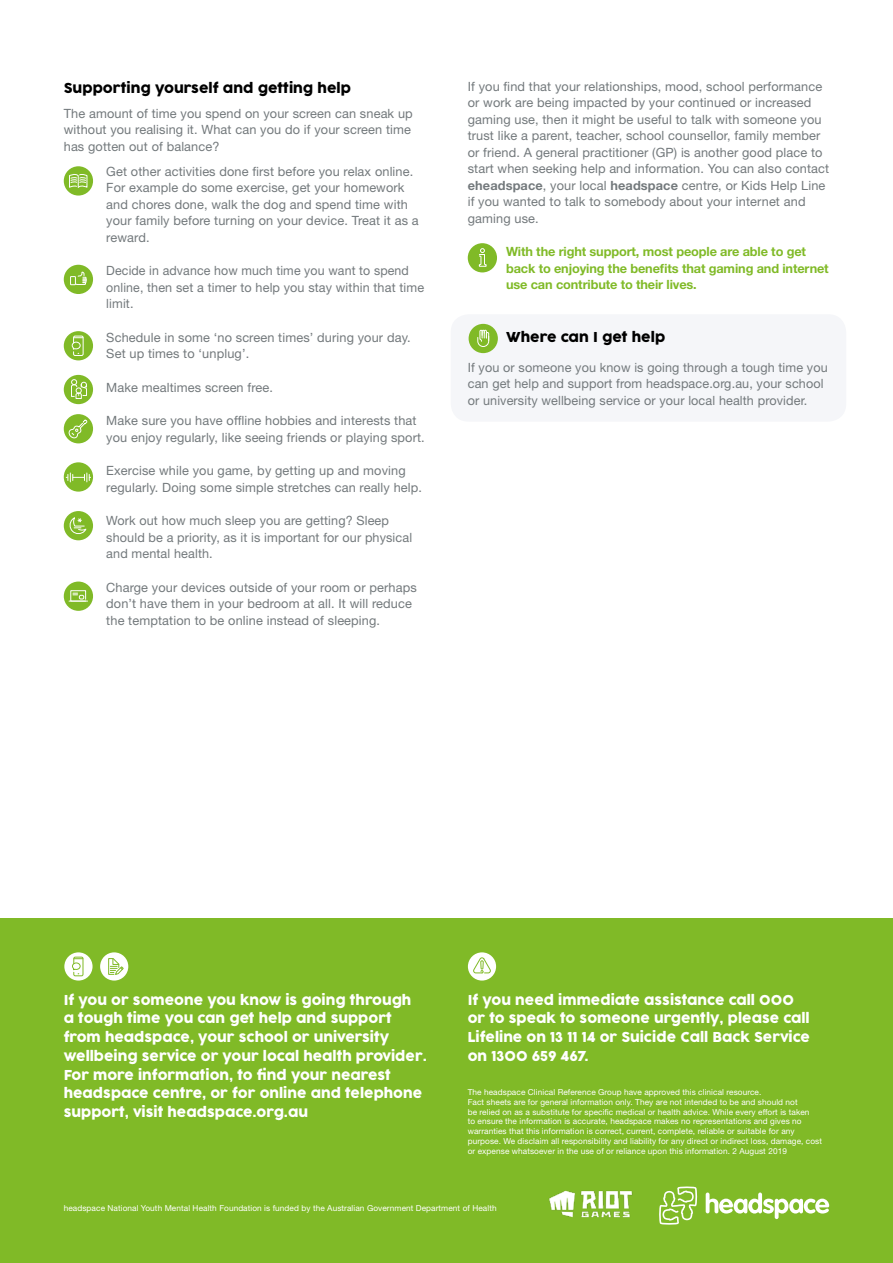
<style>
.page{position:relative;width:893px;height:1263px;background:#fff}
.page>*{position:absolute;margin:0;border:0;box-sizing:border-box;transform-origin:0 0}
.t1{font:13.5px/18.8px "Cocogoose Pro";color:#fff}
.t2{font:13.5px "Cocogoose Pro";color:#000}
.t3{font:12.75px/16.5px "Helvetica Neue LT Std";letter-spacing:.01em;color:#73797c}
.t4{font:700 12.75px/16.5px "Helvetica Neue LT Std";letter-spacing:-.01em;color:#80ba27}
.t5{font:8.25px/9.9px "Helvetica Neue LT Std";letter-spacing:.01em;color:#fff}
.s1{font-weight:700}
</style>
<div class="page">
<div style="left:0;top:918px;width:893px;height:345px;background:#80ba27"></div>
<svg style="left:64px;top:952px;width:29px;height:28px"></svg>
<div style="left:73px;top:957px;width:10px;height:19px;border:1px solid #80ba27"></div>
<svg style="left:72px;top:958px;width:11px;height:16px"></svg>
<div style="left:100px;top:952px;width:28px;height:28px;background:#fff;border-radius:50%"></div>
<svg style="left:108px;top:958px;width:16px;height:17px"></svg>
<div style="left:468px;top:952px;width:28px;height:28px;background:#fff;border-radius:50%"></div>
<svg style="left:473px;top:956px;width:19px;height:17px"></svg>
<svg style="left:659px;top:1186px;width:38px;height:39px"></svg>
<svg style="left:706px;top:1192px;width:123px;height:27px"></svg>
<img style="left:549px;top:1190px;width:84px;height:28px">
<div style="left:64px;top:166px;width:29px;height:30px;background:#80ba27;border-radius:50%"></div>
<svg style="left:69px;top:174px;width:19px;height:14px"></svg>
<div style="left:64px;top:265px;width:29px;height:29px;background:#80ba27;border-radius:50%"></div>
<svg style="left:76px;top:271px;width:11px;height:14px"></svg>
<div style="left:70px;top:276px;width:6px;height:9px;border:1px solid #fff"></div>
<div style="left:64px;top:331px;width:29px;height:29px;background:#80ba27;border-radius:50%"></div>
<div style="left:73px;top:336px;width:10px;height:20px;border:1px solid #fff;border-radius:2px"></div>
<svg style="left:71px;top:337px;width:12px;height:17px"></svg>
<div style="left:64px;top:375px;width:29px;height:29px;background:#80ba27;border-radius:50%"></div>
<svg style="left:71px;top:379px;width:16px;height:20px"></svg>
<div style="left:64px;top:414px;width:29px;height:29px;background:#80ba27;border-radius:50%"></div>
<svg style="left:69px;top:414px;width:19px;height:25px"></svg>
<div style="left:64px;top:462px;width:29px;height:30px;background:#80ba27;border-radius:50%"></div>
<svg style="left:66px;top:473px;width:25px;height:9px"></svg>
<div style="left:64px;top:511px;width:29px;height:29px;background:#80ba27;border-radius:50%"></div>
<svg style="left:69px;top:517px;width:18px;height:17px"></svg>
<div style="left:64px;top:581px;width:29px;height:30px;background:#80ba27;border-radius:50%"></div>
<svg style="left:69px;top:590px;width:19px;height:12px"></svg>
<div style="left:468px;top:243px;width:29px;height:29px;background:#80ba27;border-radius:50%"></div>
<svg style="left:479px;top:248px;width:8px;height:19px"></svg>
<div style="left:451px;top:314px;width:395px;height:108px;background:#f5f6f9;border-radius:18px"></div>
<div style="left:469px;top:324px;width:29px;height:29px;background:#80ba27;border-radius:50%"></div>
<svg style="left:477px;top:329px;width:12px;height:18px"></svg>
<p class="t2" style="left:64px;top:79px;width:289px">Supporting yourself and getting help</p>
<p class="t3" style="left:64px;top:105px;width:351px">The amount of time you spend on your screen can sneak up without you realising it. What can you do if your screen time has gotten out of balance?</p>
<p class="t3" style="left:106px;top:163px;width:314px">Get other activities done first before you relax online.<br>For example do some exercise, get your homework and chores done, walk the dog and spend time with your family before turning on your device. Treat it as a reward.</p>
<p class="t3" style="left:106px;top:262px;width:319px">Decide in advance how much time you want to spend online, then set a timer to help you stay within that time limit.</p>
<p class="t3" style="left:106px;top:329px;width:306px">Schedule in some ‘no screen times’ during your day.<br>Set up times to ‘unplug’.</p>
<p class="t3" style="left:106px;top:379px;width:168px">Make mealtimes screen free.</p>
<p class="t3" style="left:106px;top:412px;width:320px">Make sure you have offline hobbies and interests that you enjoy regularly, like seeing friends or playing sport.</p>
<p class="t3" style="left:106px;top:462px;width:317px">Exercise while you game, by getting up and moving regularly. Doing some simple stretches can really help.</p>
<p class="t3" style="left:106px;top:512px;width:307px">Work out how much sleep you are getting? Sleep should be a priority, as it is important for our physical and mental health.</p>
<p class="t3" style="left:106px;top:579px;width:312px">Charge your devices outside of your room or perhaps don’t have them in your bedroom at all. It will reduce the temptation to be online instead of sleeping.</p>
<p class="t3" style="left:468px;top:78px;width:363px">If you find that your relationships, mood, school performance or work are being impacted by your continued or increased gaming use, then it might be useful to talk with someone you trust like a parent, teacher, school counsellor, family member or friend. A general practitioner (GP) is another good place to start when seeking help and information. You can also contact <span class="s1">eheadspace</span>, your local <span class="s1">headspace</span> centre, or Kids Help Line if you wanted to talk to somebody about your internet and gaming use.</p>
<p class="t4" style="left:506px;top:243px;width:324px">With the right support, most people are able to get back to enjoying the benefits that gaming and internet use can contribute to their lives.</p>
<p class="t2" style="left:506px;top:328px;width:161px">Where can I get help</p>
<p class="t3" style="left:468px;top:359px;width:362px">If you or someone you know is going through a tough time you can get help and support from headspace.org.au, your school or university wellbeing service or your local health provider.</p>
<p class="t1" style="left:64px;top:991px;width:365px">If you or someone you know is going through<br>a tough time you can get help and support from headspace, your school or university wellbeing service or your local health provider.<br>For more information, to find your nearest headspace centre, or for online and telephone support, visit headspace.org.au</p>
<p class="t1" style="left:468px;top:991px;width:344px">If you need immediate assistance call 000 or to speak to someone urgently, please call Lifeline on 13 11 14 or Suicide Call Back Service on 1300 659 467.</p>
<p class="t5" style="left:468px;top:1087px;width:356px">The headspace Clinical Reference Group have approved this clinical resource.<br>Fact sheets are for general information only. They are not intended to be and should not<br>be relied on as a substitute for specific medical or health advice. While every effort is taken<br>to ensure the information is accurate, headspace makes no representations and gives no warranties that this information is correct, current, complete, reliable or suitable for any purpose. We disclaim all responsibility and liability for any direct or indirect loss, damage, cost or expense whatsoever in the use of or reliance upon this information. 2 August 2019</p>
<p class="t5" style="left:64px;top:1203px;width:434px">headspace National Youth Mental Health Foundation is funded by the Australian Government Department of Health</p>
</div>
